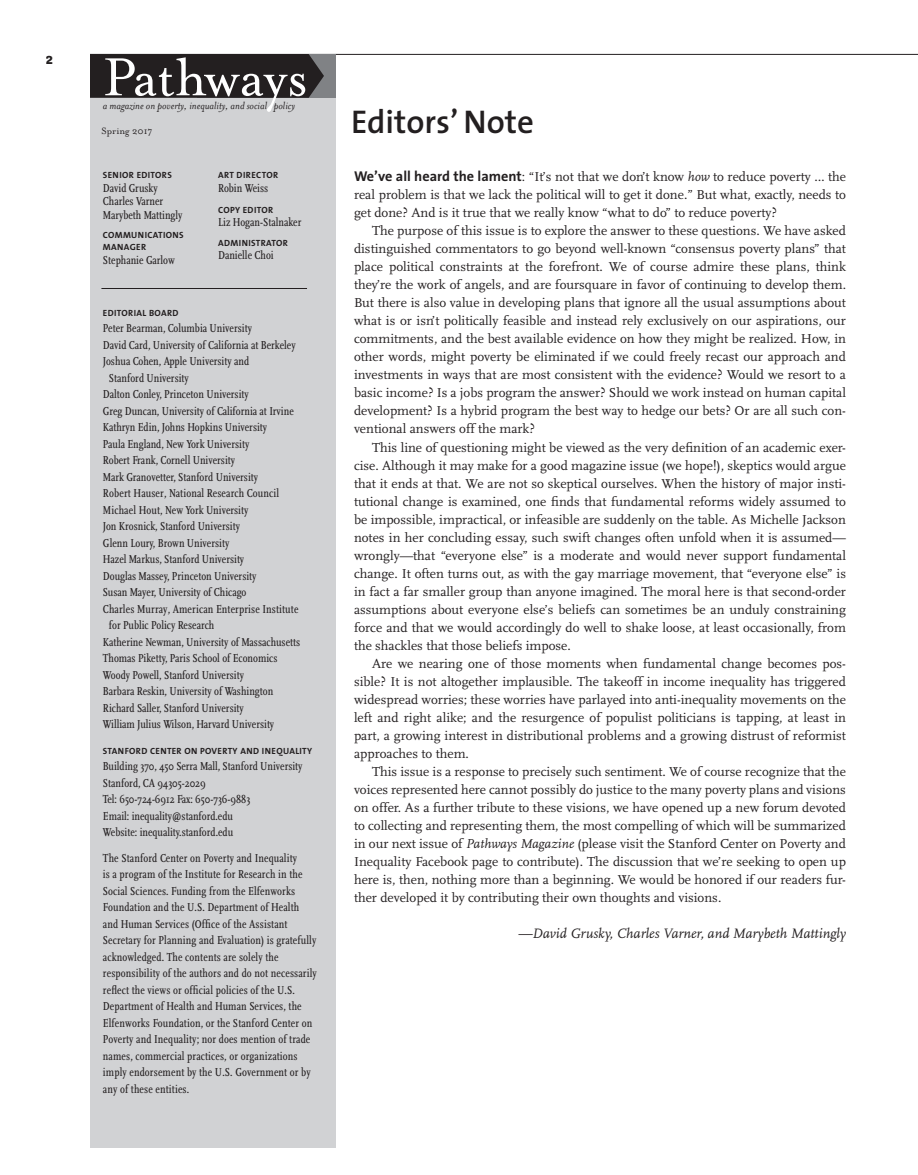
<style>
.page{position:relative;width:918px;height:1175px;background:#fff}
.page>*{position:absolute;margin:0;border:0;box-sizing:border-box;transform-origin:0 0}
.t1{font:61.5px "Mrs Eaves Roman";color:#fff}
.t2{font:600 33px "The Sans";color:#231f20}
.t3{font:italic 14.25px "Scala";color:#231f20}
.t4{font:13.5px/18px "Scala";color:#231f20;text-align:justify}
.t5{font:700 13.5px "Tarzana Wide";color:#231f20}
.t6{font:12px/16.5px "Scala Regular Con";color:#231f20}
.t7{font:italic 12px "Mrs Eaves";color:#231f20}
.t8{font:10.5px "Mrs Eaves Roman";color:#231f20}
.t9{font:700 9px/12px "The Sans";letter-spacing:.04em;color:#231f20}
.s1{font-family:"The Sans";font-weight:700;font-size:14.25px}
.s2{font-style:italic}
</style>
<div class="page">
<hr style="left:90px;top:54px;width:828px;height:1px;background:#231f20">
<div style="left:90px;top:54px;width:246px;height:1093px;background:#d1d2d4"></div>
<div style="left:198px;top:54px;width:138px;height:44px;background:#808285"></div>
<div style="left:90px;top:54px;width:234px;height:44px;background:#231f20"></div>
<hr style="left:101px;top:288px;width:206px;height:1px;background:#231f20">
<p class="t5" style="left:46px;top:51px;width:10px">2</p>
<h1 class="t1" style="left:103px;top:44px;width:206px">Pathways</h1>
<p class="t7" style="left:103px;top:99px;width:194px">a magazine on poverty, inequality, and social policy</p>
<p class="t8" style="left:102px;top:125px;width:52px">Spring 2017</p>
<p class="t9" style="left:103px;top:169px;width:70px">SENIOR EDITORS</p>
<p class="t6" style="left:103px;top:181px;width:81px;line-height:13.5px">David Grusky<br>Charles Varner<br>Marybeth Mattingly</p>
<p class="t9" style="left:103px;top:229px;width:82px">COMMUNICATIONS<br>MANAGER</p>
<p class="t6" style="left:103px;top:252px;width:73px">Stephanie Garlow</p>
<p class="t9" style="left:218px;top:169px;width:61px">ART DIRECTOR</p>
<p class="t6" style="left:218px;top:180px;width:52px">Robin Weiss</p>
<p class="t9" style="left:218px;top:203px;width:57px">COPY EDITOR</p>
<p class="t6" style="left:218px;top:214px;width:85px">Liz Hogan-Stalnaker</p>
<p class="t9" style="left:218px;top:236px;width:71px">ADMINISTRATOR</p>
<p class="t6" style="left:218px;top:247px;width:57px">Danielle Choi</p>
<p class="t9" style="left:103px;top:306px;width:77px">EDITORIAL BOARD</p>
<p class="t6" style="left:103px;top:320px;width:151px">Peter Bearman, Columbia University</p>
<p class="t6" style="left:103px;top:337px;width:194px">David Card, University of California at Berkeley</p>
<p class="t6" style="left:103px;top:353px;width:148px">Joshua Cohen, Apple University and</p>
<p class="t6" style="left:109px;top:370px;width:81px">Stanford University</p>
<p class="t6" style="left:103px;top:386px;width:147px">Dalton Conley, Princeton University</p>
<p class="t6" style="left:103px;top:403px;width:192px">Greg Duncan, University of California at Irvine</p>
<p class="t6" style="left:103px;top:419px;width:166px">Kathryn Edin, Johns Hopkins University</p>
<p class="t6" style="left:103px;top:436px;width:148px">Paula England, New York University</p>
<p class="t6" style="left:103px;top:452px;width:134px">Robert Frank, Cornell University</p>
<p class="t6" style="left:103px;top:469px;width:157px">Mark Granovetter, Stanford University</p>
<p class="t6" style="left:103px;top:485px;width:178px">Robert Hauser, National Research Council</p>
<p class="t6" style="left:103px;top:502px;width:147px">Michael Hout, New York University</p>
<p class="t6" style="left:103px;top:518px;width:139px">Jon Krosnick, Stanford University</p>
<p class="t6" style="left:103px;top:535px;width:128px">Glenn Loury, Brown University</p>
<p class="t6" style="left:103px;top:551px;width:143px">Hazel Markus, Stanford University</p>
<p class="t6" style="left:103px;top:568px;width:155px">Douglas Massey, Princeton University</p>
<p class="t6" style="left:103px;top:584px;width:145px">Susan Mayer, University of Chicago</p>
<p class="t6" style="left:103px;top:601px;width:197px">Charles Murray, American Enterprise Institute</p>
<p class="t6" style="left:109px;top:617px;width:107px">for Public Policy Research</p>
<p class="t6" style="left:103px;top:634px;width:199px">Katherine Newman, University of Massachusetts</p>
<p class="t6" style="left:103px;top:650px;width:176px">Thomas Piketty, Paris School of Economics</p>
<p class="t6" style="left:103px;top:667px;width:143px">Woody Powell, Stanford University</p>
<p class="t6" style="left:103px;top:683px;width:172px">Barbara Reskin, University of Washington</p>
<p class="t6" style="left:103px;top:700px;width:142px">Richard Saller, Stanford University</p>
<p class="t6" style="left:103px;top:716px;width:173px">William Julius Wilson, Harvard University</p>
<p class="t9" style="left:103px;top:744px;width:211px">STANFORD CENTER ON POVERTY AND INEQUALITY</p>
<p class="t6" style="left:103px;top:758px;width:201px">Building 370, 450 Serra Mall, Stanford University Stanford, CA 94305-2029<br>Tel: 650-724-6912 Fax: 650-736-9883<br>Email: inequality@stanford.edu<br>Website: inequality.stanford.edu</p>
<p class="t6" style="left:103px;top:850px;width:215px">The Stanford Center on Poverty and Inequality<br>is a program of the Institute for Research in the Social Sciences. Funding from the Elfenworks Foundation and the U.S. Department of Health and Human Services (Office of the Assistant Secretary for Planning and Evaluation) is gratefully acknowledged. The contents are solely the responsibility of the authors and do not necessarily reflect the views or official policies of the U.S.<br>Department of Health and Human Services, the Elfenworks Foundation, or the Stanford Center on Poverty and Inequality; nor does mention of trade names, commercial practices, or organizations imply endorsement by the U.S. Government or by any of these entities.</p>
<h2 class="t2" style="left:351px;top:94px;width:185px">Editors’ Note</h2>
<p class="t4" style="left:354px;top:168px;width:494px"><span class="s1">We’ve all heard the lament</span>: “It’s not that we don’t know <span class="s2">how</span> to reduce poverty … the real problem is that we lack the political will to get it done.” But what, exactly, needs to get done? And is it true that we really know “what to do” to reduce poverty?</p>
<p class="t4" style="left:354px;top:222px;width:494px;text-indent:18px">The purpose of this issue is to explore the answer to these questions. We have asked distinguished commentators to go beyond well-known “consensus poverty plans” that place political constraints at the forefront. We of course admire these plans, think they’re the work of angels, and are foursquare in favor of continuing to develop them.<br>But there is also value in developing plans that ignore all the usual assumptions about what is or isn’t politically feasible and instead rely exclusively on our aspirations, our commitments, and the best available evidence on how they might be realized. How, in other words, might poverty be eliminated if we could freely recast our approach and investments in ways that are most consistent with the evidence? Would we resort to a basic income? Is a jobs program the answer? Should we work instead on human capital development? Is a hybrid program the best way to hedge our bets? Or are all such con&shy;ventional answers off the mark?</p>
<p class="t4" style="left:354px;top:438px;width:494px;text-indent:18px">This line of questioning might be viewed as the very definition of an academic exer&shy;cise. Although it may make for a good magazine issue (we hope!), skeptics would argue that it ends at that. We are not so skeptical ourselves. When the history of major insti&shy;tutional change is examined, one finds that fundamental reforms widely assumed to be impossible, impractical, or infeasible are suddenly on the table. As Michelle Jackson notes in her concluding essay, such swift changes often unfold when it is assumed— wrongly—that “everyone else” is a moderate and would never support fundamental change. It often turns out, as with the gay marriage movement, that “everyone else” is in fact a far smaller group than anyone imagined. The moral here is that second-order assumptions about everyone else’s beliefs can sometimes be an unduly constraining force and that we would accordingly do well to shake loose, at least occasionally, from the shackles that those beliefs impose.</p>
<p class="t4" style="left:354px;top:654px;width:494px;text-indent:18px">Are we nearing one of those moments when fundamental change becomes pos&shy;sible? It is not altogether implausible. The takeoff in income inequality has triggered widespread worries; these worries have parlayed into anti-inequality movements on the left and right alike; and the resurgence of populist politicians is tapping, at least in part, a growing interest in distributional problems and a growing distrust of reformist approaches to them.</p>
<p class="t4" style="left:354px;top:762px;width:494px;text-indent:18px">This issue is a response to precisely such sentiment. We of course recognize that the voices represented here cannot possibly do justice to the many poverty plans and visions on offer. As a further tribute to these visions, we have opened up a new forum devoted to collecting and representing them, the most compelling of which will be summarized in our next issue of <span class="s2">Pathways Magazine</span> (please visit the Stanford Center on Poverty and Inequality Facebook page to contribute). The discussion that we’re seeking to open up here is, then, nothing more than a beginning. We would be honored if our readers fur&shy;ther developed it by contributing their own thoughts and visions.</p>
<p class="t3" style="left:518px;top:925px;width:329px">—David Grusky, Charles Varner, and Marybeth Mattingly</p>
</div>
